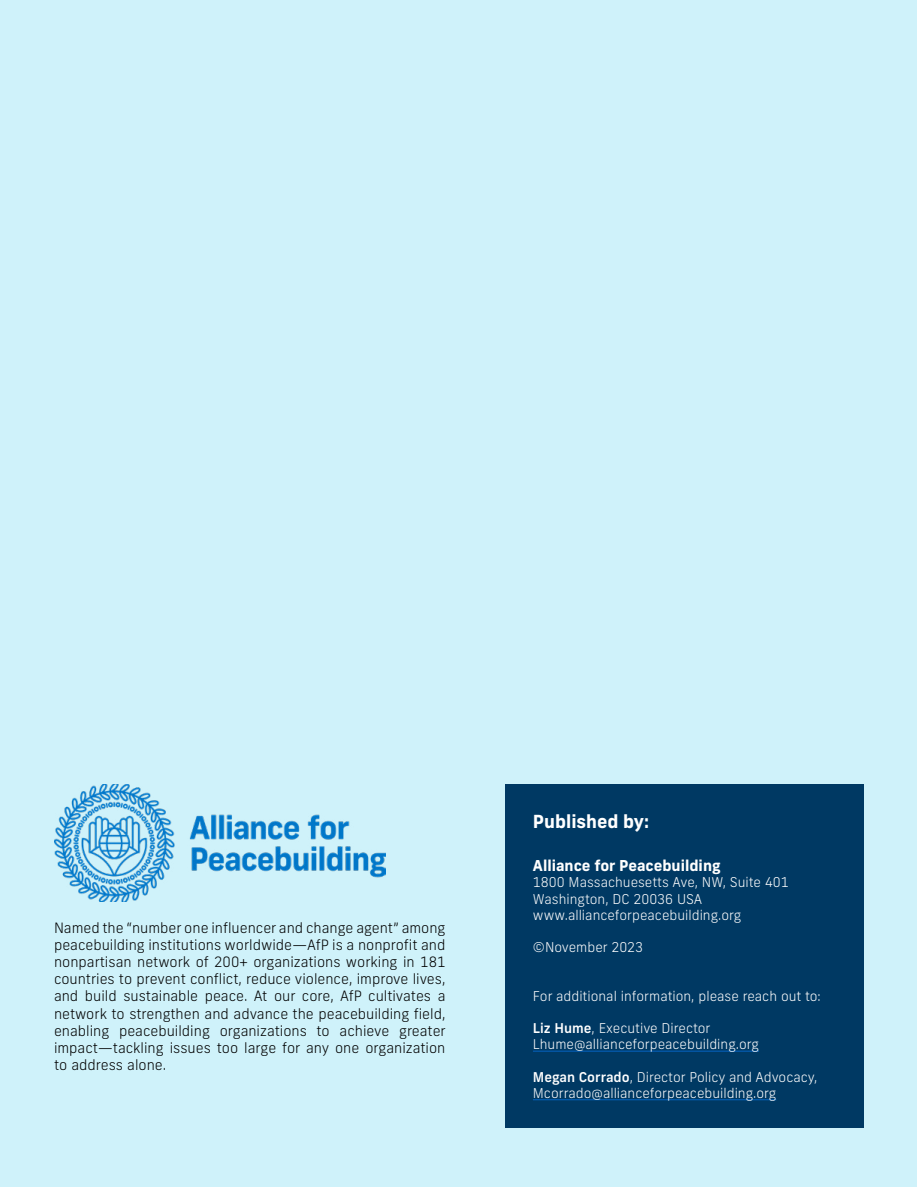
<style>
.page{position:relative;width:918px;height:1188px;background:#fff}
.page>*{position:absolute;margin:0;border:0;box-sizing:border-box;transform-origin:0 0}
.t1{font:700 18px "New Frank";color:#fff}
.t2{font:700 15px "New Frank";color:#fff}
.t3{font:300 14.25px/17.1px "New Frank";color:#000;text-align:justify}
.t4{font:300 13.5px/16.2px "New Frank";color:#fff}
.s1{font-weight:500}
</style>
<div class="page">
<div style="left:0;top:0;width:916px;height:1186px;background:#cff2fa"></div>
<div style="left:505px;top:784px;width:358px;height:344px;background:#003963"></div>
<hr style="left:533px;top:1051px;width:226px;height:1px;background:#0563c1">
<hr style="left:533px;top:1099px;width:243px;height:1px;background:#0563c1">
<img style="left:54px;top:784px;width:331px;height:118px">
<p class="t3" style="left:54px;top:919px;width:393px">Named the “number one influencer and change agent” among peacebuilding institutions worldwide—AfP is a nonprofit and nonpartisan network of 200+ organizations working in 181 countries to prevent conflict, reduce violence, improve lives, and build sustainable peace. At our core, AfP cultivates a network to strengthen and advance the peacebuilding field, enabling peacebuilding organizations to achieve greater impact—tackling issues too large for any one organization to address alone.</p>
<p class="t1" style="left:533px;top:810px;width:118px">Published by:</p>
<p class="t2" style="left:533px;top:856px;width:189px">Alliance for Peacebuilding</p>
<p class="t4" style="left:533px;top:875px;width:257px">1800 Massachuesetts Ave, NW, Suite 401<br>Washington, DC 20036 USA www.allianceforpeacebuilding.org</p>
<p class="t4" style="left:533px;top:939px;width:112px">©November 2023</p>
<p class="t4" style="left:533px;top:988px;width:289px">For additional information, please reach out to:</p>
<p class="t4" style="left:533px;top:1020px;width:228px"><span class="s1">Liz Hume</span>, Executive Director<br>Lhume@allianceforpeacebuilding.org</p>
<p class="t4" style="left:533px;top:1069px;width:286px"><span class="s1">Megan Corrado</span>, Director Policy and Advocacy,<br>Mcorrado@allianceforpeacebuilding.org</p>
</div>
